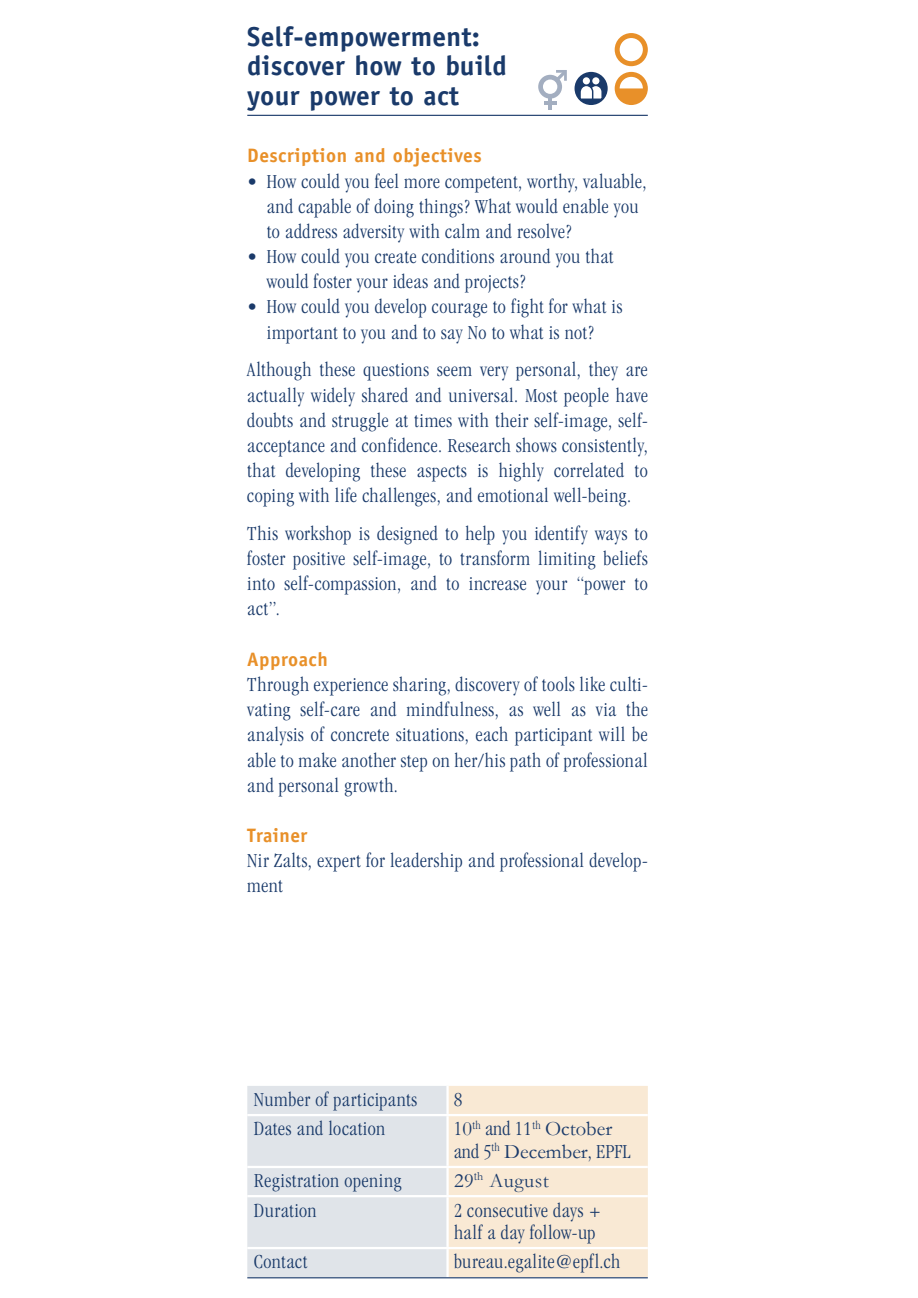
<style>
.page{position:relative;width:918px;height:1298px;background:#fff}
.page>*{position:absolute;margin:0;border:0;box-sizing:border-box;transform-origin:0 0}
.t1{font:700 27.4px/29.8px "Officina Sans";letter-spacing:.01em;color:#1a3a6a}
.t2{font:300 condensed 20.6px/25.2px "Garamond";letter-spacing:.025em;color:#1a3a6a}
.t3{font:20.6px/22.8px "Garamond";letter-spacing:.01em;color:#1a3a6a}
.t4{font:700 19.4px "Officina Sans";letter-spacing:.025em;color:#e89029}
.s1{font-weight:300;font-stretch:condensed}
</style>
<div class="page">
<hr style="left:247px;top:115px;width:401px;height:1px;background:#1a3a6a">
<svg style="left:247px;top:1086px;width:401px;height:191px;background:#ece6de"></svg>
<hr style="left:446px;top:1086px;width:3px;height:28px;background:#fff">
<hr style="left:247px;top:1247px;width:401px;height:2px;background:#fff">
<hr style="left:247px;top:1114px;width:401px;height:2px;background:#fff">
<hr style="left:446px;top:1116px;width:3px;height:50px;background:#fff">
<hr style="left:247px;top:1166px;width:401px;height:2px;background:#fff">
<hr style="left:446px;top:1168px;width:3px;height:27px;background:#fff">
<hr style="left:247px;top:1195px;width:401px;height:2px;background:#fff">
<hr style="left:446px;top:1197px;width:3px;height:50px;background:#fff">
<hr style="left:446px;top:1249px;width:3px;height:28px;background:#fff">
<hr style="left:247px;top:1277px;width:401px;height:1px;background:#1a3a6a">
<div style="left:615px;top:33px;width:33px;height:33px;background:#e89029;border-radius:50%"></div>
<div style="left:620px;top:38px;width:23px;height:23px;background:#fff;border-radius:50%"></div>
<div style="left:575px;top:72px;width:33px;height:33px;background:#1a3a6a;border-radius:50%"></div>
<div style="left:592px;top:77px;width:8px;height:8px;background:#fff;border-radius:50%"></div>
<div style="left:591px;top:76px;width:10px;height:10px;border:1px solid #1a3a6a;border-radius:50%"></div>
<svg style="left:579px;top:84px;width:25px;height:17px"></svg>
<svg style="left:582px;top:77px;width:9px;height:8px"></svg>
<div style="left:581px;top:76px;width:10px;height:10px;border:1px solid #1a3a6a;border-radius:50%"></div>
<div style="left:615px;top:72px;width:33px;height:33px;background:#e89029;border-radius:50%"></div>
<svg style="left:620px;top:77px;width:23px;height:11px"></svg>
<svg style="left:553px;top:70px;width:14px;height:14px"></svg>
<hr style="left:549px;top:88px;width:3px;height:22px;background:#a3aec0">
<svg style="left:544px;top:102px;width:13px;height:3px"></svg>
<div style="left:538px;top:75px;width:24px;height:24px;background:#a3aec0;border-radius:50%"></div>
<div style="left:543px;top:80px;width:14px;height:14px;background:#fff;border-radius:50%"></div>
<h1 class="t1" style="left:247px;top:24px;width:261px">Self-empowerment: discover how to build your power to act</h1>
<p class="t4" style="left:247px;top:148px;width:236px">Description and objectives</p>
<p class="t2" style="left:267px;top:170px;width:381px;text-indent:-19px">• How could you feel more competent, worthy, valuable, and capable of doing things? What would enable you to address adversity with calm and resolve?</p>
<p class="t2" style="left:267px;top:246px;width:348px;text-indent:-19px">• How could you create conditions around you that would foster your ideas and projects?</p>
<p class="t2" style="left:247px;top:296px;width:377px;text-align:center">• How could you develop courage to fight for what is important to you and to say No to what is not?</p>
<p class="t2" style="left:247px;top:359px;width:402px;text-align:justify">Although these questions seem very personal, they are actually widely shared and universal. Most people have doubts and struggle at times with their self-image, self&shy;acceptance and confidence. Research shows consistently, that developing these aspects is highly correlated to coping with life challenges, and emotional well-being.</p>
<p class="t2" style="left:247px;top:522px;width:402px;text-align:justify">This workshop is designed to help you identify ways to foster positive self-image, to transform limiting beliefs into self-compassion, and to increase your “power to act”.</p>
<p class="t4" style="left:247px;top:652px;width:82px">Approach</p>
<p class="t2" style="left:247px;top:673px;width:402px;text-align:justify">Through experience sharing, discovery of tools like culti&shy;vating self-care and mindfulness, as well as via the analysis of concrete situations, each participant will be able to make another step on her/his path of professional and personal growth.</p>
<p class="t4" style="left:247px;top:828px;width:62px">Trainer</p>
<p class="t2" style="left:247px;top:850px;width:402px">Nir Zalts, expert for leadership and professional develop&shy;ment</p>
<p class="t2" style="left:254px;top:1089px;width:165px">Number of participants</p>
<p class="t2" style="left:454px;top:1089px;width:10px">8</p>
<p class="t2" style="left:254px;top:1118px;width:133px">Dates and location</p>
<p class="t3" style="left:454px;top:1117px;width:178px"><span class="s1">1</span>0<sup>th</sup> <span class="s1">and 1</span>1<sup>th</sup> October <span class="s1">and 5</span><sup>th</sup> December<span class="s1">, EPFL</span></p>
<p class="t2" style="left:254px;top:1170px;width:149px">Registration opening</p>
<p class="t3" style="left:454px;top:1168px;width:96px">29<sup>t</sup><sup>h</sup> August</p>
<p class="t2" style="left:254px;top:1199px;width:64px">Duration</p>
<p class="t2" style="left:454px;top:1200px;width:149px;line-height:22.8px">2 consecutive days + half a day follow-up</p>
<p class="t2" style="left:254px;top:1251px;width:55px">Contact</p>
<p class="t2" style="left:454px;top:1251px;width:168px">bureau.egalite@epfl.ch</p>
</div>
